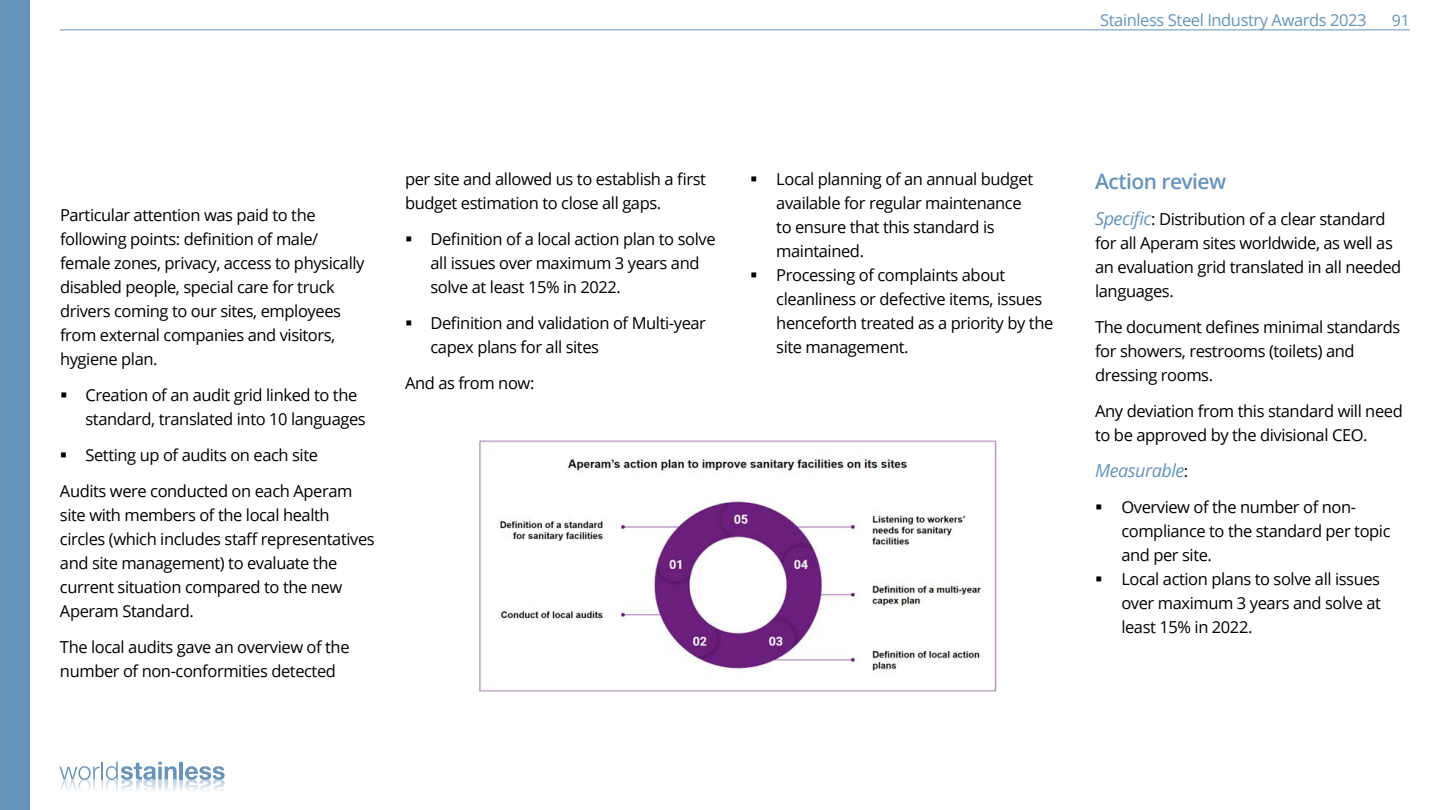
<style>
.page{position:relative;width:1440px;height:810px;background:#fff}
.page>*{position:absolute;margin:0;border:0;box-sizing:border-box;transform-origin:0 0}
.t1{font:600 21px "Open Sans";letter-spacing:-.025em;color:#6693bc}
.t2{font:italic 18px "Open Sans";letter-spacing:-.025em;color:#6693bc}
.t3{font:16.5px/24px "Open Sans";letter-spacing:-.025em;color:#000}
.t4{font:16.5px "Open Sans";letter-spacing:-.025em;color:#6693bc}
.t5{font:15.9px "Open Sans";color:#6693bc}
.s1{font-style:italic;font-size:18px;color:#6693bc}
.s2{font-style:normal;font-size:16.5px;color:#000}
</style>
<div class="page">
<img style="left:479px;top:440px;width:518px;height:252px">
<div style="left:0;top:0;width:30px;height:810px;background:#6693bc"></div>
<hr style="left:60px;top:30px;width:1350px;height:1px;background:#6693bc">
<svg style="left:59px;top:762px;width:166px;height:29px"></svg>
<p class="t3" style="left:60px;top:203px;width:306px">Particular attention was paid to the following points: definition of male/ female zones, privacy, access to physically disabled people, special care for truck drivers coming to our sites, employees from external companies and visitors, hygiene plan.</p>
<p class="t3" style="left:85px;top:383px;width:282px">Creation of an audit grid linked to the standard, translated into 10 languages</p>
<p class="t3" style="left:60px;top:437px;width:294px;line-height:36px;text-align:center">Setting up of audits on each site<br>Audits were conducted on each Aperam</p>
<p class="t3" style="left:60px;top:503px;width:316px">site with members of the local health circles (which includes staff representatives and site management) to evaluate the current situation compared to the new Aperam Standard.</p>
<p class="t3" style="left:60px;top:635px;width:291px">The local audits gave an overview of the number of non-conformities detected</p>
<p class="t3" style="left:405px;top:167px;width:303px">per site and allowed us to establish a first budget estimation to close all gaps.</p>
<p class="t3" style="left:431px;top:227px;width:287px">Definition of a local action plan to solve all issues over maximum 3 years and solve at least 15% in 2022.</p>
<p class="t3" style="left:431px;top:311px;width:277px">Definition and validation of Multi-year capex plans for all sites</p>
<p class="t3" style="left:405px;top:371px;width:131px">And as from now:</p>
<p class="t4" style="left:1100px;top:8px;width:268px">Stainless Steel Industry Awards 2023</p>
<p class="t5" style="left:1392px;top:9px;width:20px">91</p>
<p class="t3" style="left:776px;top:167px;width:279px">Local planning of an annual budget available for regular maintenance<br>to ensure that this standard is maintained.<br>Processing of complaints about cleanliness or defective items, issues henceforth treated as a priority by the site management.</p>
<p class="t1" style="left:1095px;top:167px;width:133px">Action review</p>
<p class="t3" style="left:1095px;top:206px;width:308px"><span class="s1">Specific</span>: Distribution of a clear standard for all Aperam sites worldwide, as well as an evaluation grid translated in all needed languages.</p>
<p class="t3" style="left:1095px;top:314px;width:307px">The document defines minimal standards for showers, restrooms (toilets) and dressing rooms.</p>
<p class="t3" style="left:1095px;top:398px;width:309px">Any deviation from this standard will need to be approved by the divisional CEO.</p>
<p class="t2" style="left:1095px;top:458px;width:95px">Measurable<span class="s2">:</span></p>
<p class="t3" style="left:1121px;top:494px;width:271px">Overview of the number of non&shy;compliance to the standard per topic and per site.<br>Local action plans to solve all issues over maximum 3 years and solve at least 15% in 2022.</p>
</div>
